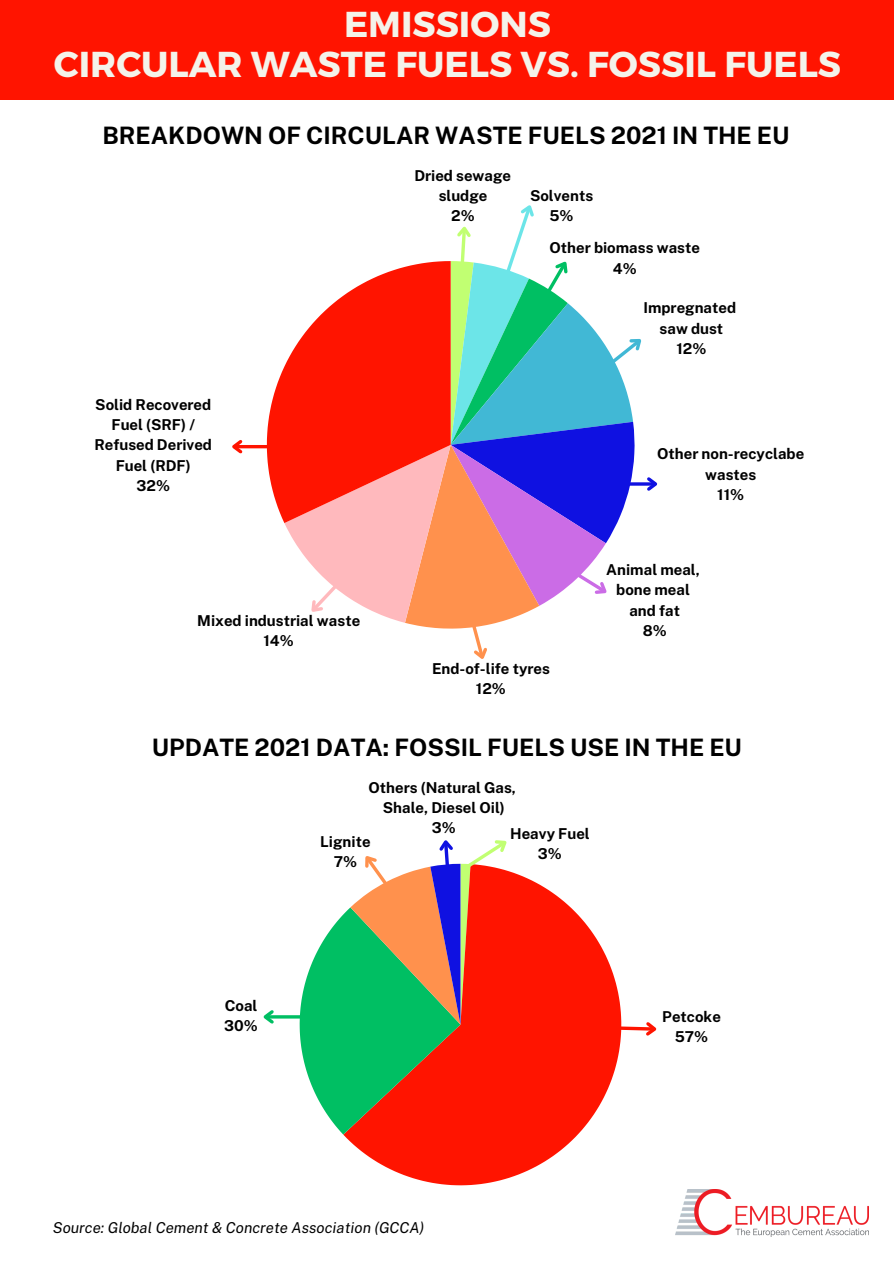
<style>
.page{position:relative;width:894px;height:1264px;background:#fff}
.page>*{position:absolute;margin:0;border:0;box-sizing:border-box;transform-origin:0 0}
.t1{font:700 36px/39.3px "Montserrat";color:#f4f3ea;text-align:center}
.t2{font:700 24px "Public Sans";color:#000}
.t3{font:700 15px/20.2px "Public Sans";color:#000;text-align:center}
.t4{font:italic 15px "Public Sans";color:#000}
</style>
<div class="page">
<div style="left:0;top:0;width:893px;height:100px;background:#ff1400"></div>
<img style="left:675px;top:1189px;width:193px;height:46px">
<hr style="left:234px;top:445px;width:48px;height:3px;background:#ff1400">
<svg style="left:232px;top:440px;width:13px;height:14px"></svg>
<svg style="left:343px;top:873px;width:278px;height:312px;fill:#ff1400"></svg>
<svg style="left:602px;top:1018px;width:55px;height:20px"></svg>
<hr style="left:265px;top:1015px;width:48px;height:3px;background:#00bf63">
<svg style="left:263px;top:1010px;width:14px;height:14px"></svg>
<svg style="left:299px;top:840px;width:215px;height:294px"></svg>
<svg style="left:284px;top:205px;width:374px;height:454px"></svg>
<svg style="left:267px;top:261px;width:183px;height:262px;fill:#ff1400"></svg>
<h3 class="t1" style="left:54px;top:3px;width:788px">EMISSIONS<br>CIRCULAR WASTE FUELS VS. FOSSIL FUELS</h3>
<h3 class="t2" style="left:102px;top:121px;width:688px">BREAKDOWN OF CIRCULAR WASTE FUELS 2021 IN THE EU</h3>
<h3 class="t3" style="left:94px;top:394px;width:119px">Solid Recovered<br>Fuel (SRF) /<br>Refused Derived<br>Fuel (RDF)<br>32%</h3>
<h3 class="t3" style="left:197px;top:610px;width:164px">Mixed industrial waste<br>14%</h3>
<h3 class="t3" style="left:414px;top:165px;width:98px">Dried sewage sludge<br>2%</h3>
<h3 class="t3" style="left:530px;top:185px;width:65px">Solvents<br>5%</h3>
<h3 class="t3" style="left:549px;top:238px;width:152px">Other biomass waste<br>4%</h3>
<h3 class="t3" style="left:643px;top:298px;width:94px">Impregnated saw dust<br>12%</h3>
<h3 class="t3" style="left:657px;top:443px;width:148px">Other non-recyclabe wastes<br>11%</h3>
<h3 class="t3" style="left:606px;top:559px;width:95px">Animal meal, bone meal and fat<br>8%</h3>
<h3 class="t3" style="left:432px;top:658px;width:119px">End-of-life tyres<br>12%</h3>
<h2 class="t2" style="left:152px;top:733px;width:591px">UPDATE 2021 DATA: FOSSIL FUELS USE IN THE EU</h2>
<p class="t3" style="left:224px;top:995px;width:35px;text-align:left">Coal<br>30%</p>
<p class="t3" style="left:368px;top:777px;width:149px">Others (Natural Gas,<br>Shale, Diesel Oil)<br>3%</p>
<h3 class="t3" style="left:320px;top:831px;width:52px">Lignite<br>7%</h3>
<p class="t3" style="left:510px;top:823px;width:81px">Heavy Fuel<br>3%</p>
<h3 class="t4" style="left:53px;top:1218px;width:373px">Source: Global Cement &amp; Concrete Association (GCCA)</h3>
<h3 class="t3" style="left:662px;top:1006px;width:60px">Petcoke<br>57%</h3>
</div>
